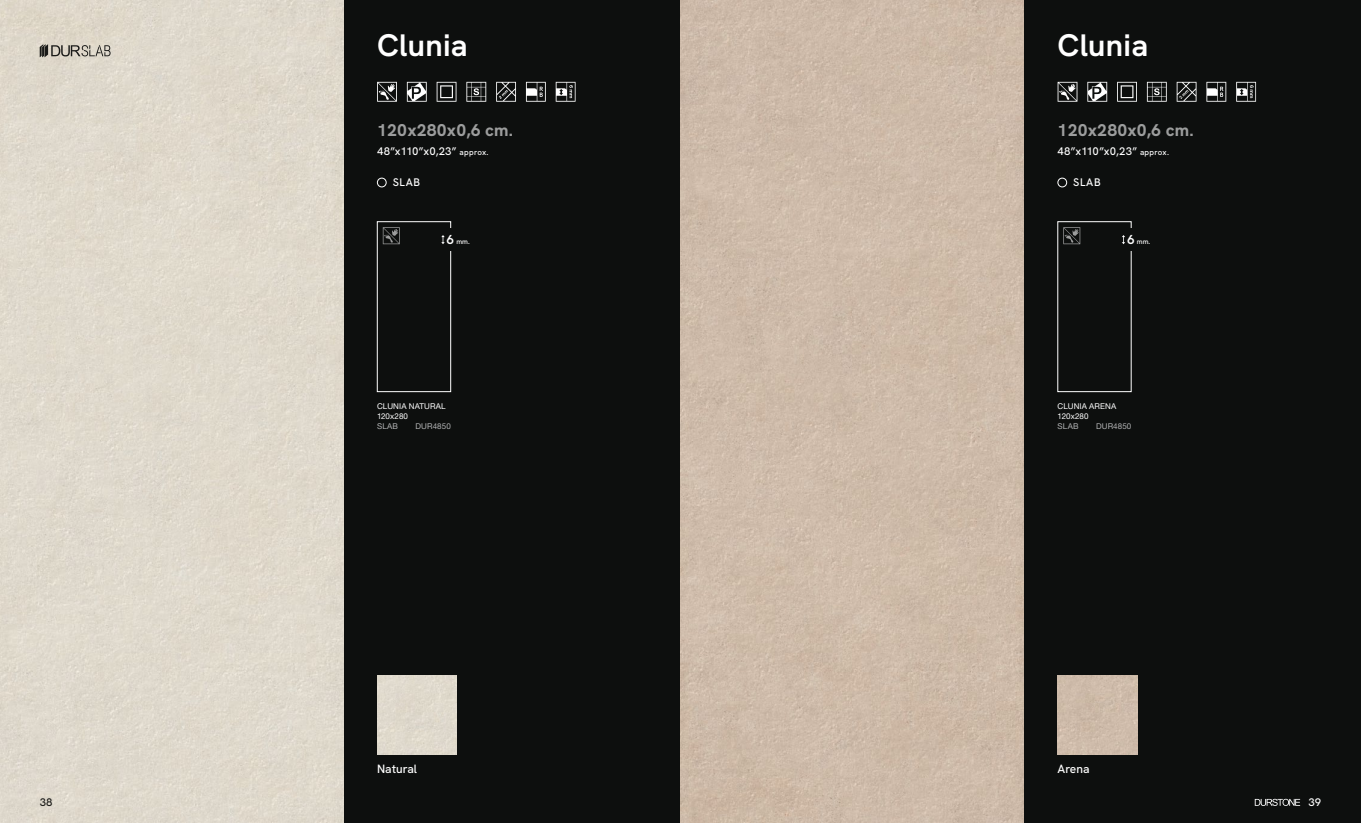
<style>
.page{position:relative;width:1361px;height:823px;background:#fff}
.page>*{position:absolute;margin:0;border:0;box-sizing:border-box;transform-origin:0 0}
.t1{font:700 31px "HK Grotesk";letter-spacing:.01em;color:#fff}
.t2{font:800 17px "HK Grotesk";letter-spacing:.01em;color:#9c9d9d}
.t3{font:600 12px "HK Grotesk";color:#fff}
.t4{font:600 11px "HK Grotesk";color:#fff}
.t5{font:600 11px "HK Grotesk";letter-spacing:.02em;color:#fff}
.t6{font:600 11px "HK Grotesk";color:#1a1a18}
.t7{font:8px/10.2px "Helvetica Neue LT Std";letter-spacing:.015em;color:#fff}
.t8{font:8px "Helvetica Neue LT Std";letter-spacing:.015em;color:#b1b2b3}
.t9{font:600 7px "HK Grotesk";color:#fff}
.s1{font-size:8px}
.s2{font-weight:700;font-size:13px}
</style>
<div class="page">
<div style="left:0;top:0;width:1361px;height:822px;background:#0d0f0e"></div>
<div style="left:0;top:0;width:343px;height:822px;background:#dfd9cc"></div>
<img style="left:680px;top:0;width:343px;height:822px">
<svg style="left:1057px;top:82px;width:20px;height:20px"></svg>
<svg style="left:1087px;top:82px;width:20px;height:20px"></svg>
<svg style="left:1117px;top:82px;width:20px;height:20px"></svg>
<svg style="left:1206px;top:82px;width:20px;height:20px"></svg>
<svg style="left:1176px;top:82px;width:20px;height:20px"></svg>
<svg style="left:1236px;top:82px;width:20px;height:20px"></svg>
<div style="left:1057px;top:178px;width:10px;height:9px;border:1px solid #fff;border-radius:50%"></div>
<svg style="left:1147px;top:82px;width:19px;height:20px"></svg>
<svg style="left:377px;top:82px;width:20px;height:20px"></svg>
<svg style="left:407px;top:82px;width:20px;height:20px"></svg>
<svg style="left:437px;top:82px;width:19px;height:20px"></svg>
<svg style="left:526px;top:82px;width:20px;height:20px"></svg>
<svg style="left:496px;top:82px;width:20px;height:20px"></svg>
<svg style="left:556px;top:82px;width:19px;height:20px"></svg>
<div style="left:377px;top:178px;width:9px;height:9px;border:1px solid #fff;border-radius:50%"></div>
<svg style="left:466px;top:82px;width:20px;height:20px"></svg>
<div style="left:377px;top:221px;width:74px;height:170px;border:1px solid #fff"></div>
<div style="left:440px;top:228px;width:22px;height:23px;background:#0d0f0e"></div>
<svg style="left:441px;top:235px;width:4px;height:9px"></svg>
<svg style="left:383px;top:227px;width:17px;height:17px"></svg>
<svg style="left:1122px;top:235px;width:3px;height:9px"></svg>
<svg style="left:1063px;top:227px;width:17px;height:17px"></svg>
<svg style="left:40px;top:44px;width:71px;height:13px"></svg>
<div style="left:377px;top:675px;width:79px;height:79px;background:#dfd9cc"></div>
<div style="left:1057px;top:675px;width:80px;height:79px;background:#cebbaa"></div>
<svg style="left:1254px;top:798px;width:46px;height:7px"></svg>
<h1 class="t1" style="left:377px;top:22px;width:92px">Clunia</h1>
<h1 class="t1" style="left:1057px;top:22px;width:92px">Clunia</h1>
<h2 class="t2" style="left:377px;top:117px;width:137px">120x280x0,6 cm.</h2>
<h2 class="t2" style="left:1057px;top:117px;width:137px">120x280x0,6 cm.</h2>
<p class="t4" style="left:377px;top:143px;width:113px">48”x110”x0,23” <span class="s1">approx.</span></p>
<p class="t4" style="left:1057px;top:143px;width:113px">48”x110”x0,23” <span class="s1">approx.</span></p>
<p class="t5" style="left:393px;top:174px;width:29px">SLAB</p>
<p class="t5" style="left:1073px;top:174px;width:29px">SLAB</p>
<p class="t9" style="left:446px;top:236px;width:25px"><span class="s2">6</span> mm.</p>
<p class="t9" style="left:1127px;top:236px;width:25px"><span class="s2">6</span> mm.</p>
<p class="t7" style="left:377px;top:400px;width:70px">CLUNIA NATURAL<br>120x280</p>
<p class="t8" style="left:377px;top:421px;width:22px">SLAB</p>
<p class="t8" style="left:415px;top:421px;width:37px">DUR4850</p>
<p class="t3" style="left:377px;top:758px;width:42px">Natural</p>
<p class="t7" style="left:1057px;top:400px;width:60px">CLUNIA ARENA<br>120x280</p>
<p class="t8" style="left:1057px;top:421px;width:22px">SLAB</p>
<p class="t8" style="left:1096px;top:421px;width:37px">DUR4850</p>
<p class="t3" style="left:1057px;top:758px;width:33px">Arena</p>
<p class="t6" style="left:40px;top:793px;width:14px">38</p>
<p class="t5" style="left:1308px;top:793px;width:14px">39</p>
</div>
